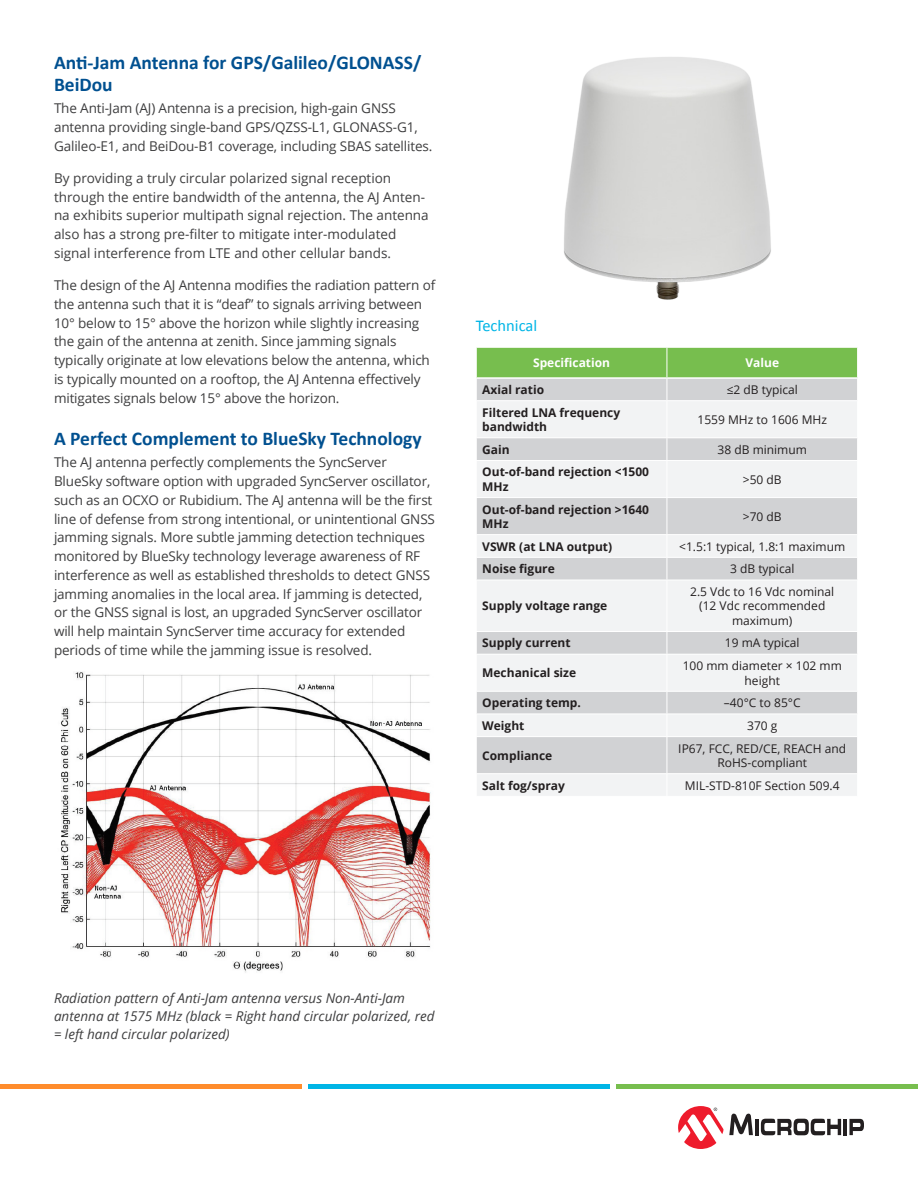
<style>
.page{position:relative;width:918px;height:1188px;background:#fff}
.page>*{position:absolute;margin:0;border:0;box-sizing:border-box;transform-origin:0 0}
.t1{font:700 19.5px/22.5px "Calibri";color:#005090}
.t2{font:16.5px "Calibri";color:#00b5e6}
.t3{font:13.5px/18.8px "Open Sans";letter-spacing:-.01em;color:#3e3e3f}
.t4{font:italic 13.5px/18px "Open Sans";color:#3e3e3f}
.t5{font:12px/14.4px "Open Sans";color:#231f20;text-align:center}
.t6{font:700 12px/14.4px "Open Sans";color:#231f20}
.t7{font:700 12px "Open Sans";color:#fff}
</style>
<div class="page">
<svg style="left:729px;top:1114px;width:24px;height:21px"></svg>
<hr style="left:755px;top:1119px;width:4px;height:16px;background:#231f20">
<hr style="left:844px;top:1119px;width:3px;height:16px;background:#231f20">
<svg style="left:849px;top:1119px;width:15px;height:16px"></svg>
<svg style="left:761px;top:1118px;width:80px;height:17px"></svg>
<svg style="left:678px;top:1106px;width:45px;height:43px"></svg>
<div style="left:0;top:1084px;width:301px;height:5px;background:#ff8c2c"></div>
<div style="left:308px;top:1084px;width:301px;height:5px;background:#00b5e6"></div>
<div style="left:616px;top:1084px;width:302px;height:5px;background:#77be4e"></div>
<img style="left:61px;top:672px;width:370px;height:301px">
<img style="left:564px;top:57px;width:207px;height:243px">
<svg style="left:477px;top:401px;width:380px;height:395px;fill:#f2f3f4"></svg>
<hr style="left:476px;top:437px;width:191px;height:1px;background:#fff">
<hr style="left:667px;top:437px;width:191px;height:1px;background:#fff">
<hr style="left:476px;top:497px;width:191px;height:1px;background:#fff">
<hr style="left:667px;top:497px;width:191px;height:1px;background:#fff">
<hr style="left:476px;top:534px;width:191px;height:1px;background:#fff">
<hr style="left:667px;top:534px;width:191px;height:1px;background:#fff">
<hr style="left:476px;top:557px;width:191px;height:1px;background:#fff">
<hr style="left:667px;top:557px;width:191px;height:1px;background:#fff">
<hr style="left:476px;top:580px;width:191px;height:1px;background:#fff">
<hr style="left:667px;top:580px;width:191px;height:1px;background:#fff">
<hr style="left:476px;top:631px;width:191px;height:1px;background:#fff">
<hr style="left:667px;top:631px;width:191px;height:1px;background:#fff">
<hr style="left:476px;top:654px;width:191px;height:1px;background:#fff">
<hr style="left:667px;top:654px;width:191px;height:1px;background:#fff">
<hr style="left:476px;top:691px;width:191px;height:1px;background:#fff">
<hr style="left:667px;top:691px;width:191px;height:1px;background:#fff">
<hr style="left:476px;top:714px;width:191px;height:1px;background:#fff">
<hr style="left:667px;top:714px;width:191px;height:1px;background:#fff">
<hr style="left:476px;top:736px;width:191px;height:1px;background:#fff">
<hr style="left:667px;top:736px;width:191px;height:1px;background:#fff">
<hr style="left:476px;top:773px;width:191px;height:1px;background:#fff">
<hr style="left:667px;top:773px;width:191px;height:1px;background:#fff">
<hr style="left:667px;top:401px;width:1px;height:36px;background:#fff">
<svg style="left:667px;top:438px;width:1px;height:22px"></svg>
<hr style="left:667px;top:461px;width:1px;height:36px;background:#fff">
<hr style="left:667px;top:498px;width:1px;height:36px;background:#fff">
<svg style="left:667px;top:535px;width:1px;height:45px"></svg>
<hr style="left:667px;top:580px;width:1px;height:51px;background:#fff">
<svg style="left:667px;top:632px;width:1px;height:22px"></svg>
<hr style="left:667px;top:655px;width:1px;height:36px;background:#fff">
<svg style="left:667px;top:692px;width:1px;height:44px"></svg>
<hr style="left:667px;top:737px;width:1px;height:36px;background:#fff">
<svg style="left:667px;top:774px;width:1px;height:22px"></svg>
<svg style="left:476px;top:347px;width:382px;height:53px;background:#a1c98c"></svg>
<hr style="left:476px;top:460px;width:191px;height:1px;background:#fff">
<hr style="left:667px;top:460px;width:191px;height:1px;background:#fff">
<h1 class="t1" style="left:54px;top:50px;width:369px">Anti-Jam Antenna for GPS/Galileo/GLONASS/<br>BeiDou</h1>
<p class="t3" style="left:54px;top:98px;width:380px">The Anti-Jam (AJ) Antenna is a precision, high-gain GNSS antenna providing single-band GPS/QZSS-L1, GLONASS-G1,<br>Galileo-E1, and BeiDou-B1 coverage, including SBAS satellites.</p>
<p class="t3" style="left:54px;top:168px;width:376px">By providing a truly circular polarized signal reception through the entire bandwidth of the antenna, the AJ Anten&shy;na exhibits superior multipath signal rejection. The antenna also has a strong pre-filter to mitigate inter-modulated signal interference from LTE and other cellular bands.</p>
<p class="t3" style="left:54px;top:275px;width:383px">The design of the AJ Antenna modifies the radiation pattern of the antenna such that it is “deaf” to signals arriving between 10° below to 15° above the horizon while slightly increasing the gain of the antenna at zenith. Since jamming signals typically originate at low elevations below the antenna, which is typically mounted on a rooftop, the AJ Antenna effectively mitigates signals below 15° above the horizon.</p>
<h1 class="t1" style="left:54px;top:427px;width:369px">A Perfect Complement to BlueSky Technology</h1>
<p class="t3" style="left:54px;top:453px;width:383px">The AJ antenna perfectly complements the SyncServer BlueSky software option with upgraded SyncServer oscillator, such as an OCXO or Rubidium. The AJ antenna will be the first line of defense from strong intentional, or unintentional GNSS jamming signals. More subtle jamming detection techniques monitored by BlueSky technology leverage awareness of RF interference as well as established thresholds to detect GNSS jamming anomalies in the local area. If jamming is detected, or the GNSS signal is lost, an upgraded SyncServer oscillator will help maintain SyncServer time accuracy for extended periods of time while the jamming issue is resolved.</p>
<p class="t2" style="left:476px;top:314px;width:63px">Technical</p>
<p class="t7" style="left:533px;top:354px;width:79px">Specification</p>
<p class="t7" style="left:745px;top:354px;width:35px">Value</p>
<p class="t6" style="left:482px;top:382px;width:63px">Axial ratio</p>
<p class="t5" style="left:727px;top:382px;width:73px">≤2 dB typical</p>
<p class="t6" style="left:482px;top:405px;width:140px">Filtered LNA frequency bandwidth</p>
<p class="t5" style="left:698px;top:412px;width:131px">1559 MHz to 1606 MHz</p>
<p class="t6" style="left:482px;top:442px;width:29px">Gain</p>
<p class="t5" style="left:718px;top:442px;width:91px">38 dB minimum</p>
<p class="t6" style="left:482px;top:465px;width:168px">Out-of-band rejection &lt;1500<br>MHz</p>
<p class="t5" style="left:743px;top:472px;width:40px">&gt;50 dB</p>
<p class="t6" style="left:482px;top:502px;width:168px">Out-of-band rejection &gt;1640<br>MHz</p>
<p class="t5" style="left:743px;top:509px;width:40px">&gt;70 dB</p>
<p class="t6" style="left:482px;top:539px;width:131px">VSWR (at LNA output)</p>
<p class="t5" style="left:679px;top:539px;width:168px">&lt;1.5:1 typical, 1.8:1 maximum</p>
<p class="t6" style="left:482px;top:561px;width:74px">Noise figure</p>
<p class="t5" style="left:730px;top:561px;width:66px">3 dB typical</p>
<p class="t6" style="left:482px;top:598px;width:127px">Supply voltage range</p>
<p class="t5" style="left:690px;top:584px;width:146px">2.5 Vdc to 16 Vdc nominal (12 Vdc recommended maximum)</p>
<p class="t6" style="left:482px;top:636px;width:90px">Supply current</p>
<p class="t5" style="left:725px;top:636px;width:76px">19 mA typical</p>
<p class="t6" style="left:482px;top:665px;width:96px">Mechanical size</p>
<p class="t5" style="left:683px;top:658px;width:161px">100 mm diameter × 102 mm height</p>
<p class="t6" style="left:482px;top:695px;width:100px">Operating temp.</p>
<p class="t5" style="left:724px;top:695px;width:78px">–40°C to 85°C</p>
<p class="t6" style="left:482px;top:718px;width:44px">Weight</p>
<p class="t5" style="left:747px;top:718px;width:32px">370 g</p>
<p class="t6" style="left:482px;top:748px;width:72px">Compliance</p>
<p class="t5" style="left:678px;top:741px;width:169px">IP67, FCC, RED/CE, REACH and<br>RoHS-compliant</p>
<p class="t6" style="left:482px;top:778px;width:84px">Salt fog/spray</p>
<p class="t5" style="left:685px;top:778px;width:156px">MIL-STD-810F Section 509.4</p>
<p class="t4" style="left:54px;top:989px;width:382px">Radiation pattern of Anti-Jam antenna versus Non-Anti-Jam antenna at 1575 MHz (black = Right hand circular polarized, red = left hand circular polarized)</p>
</div>
